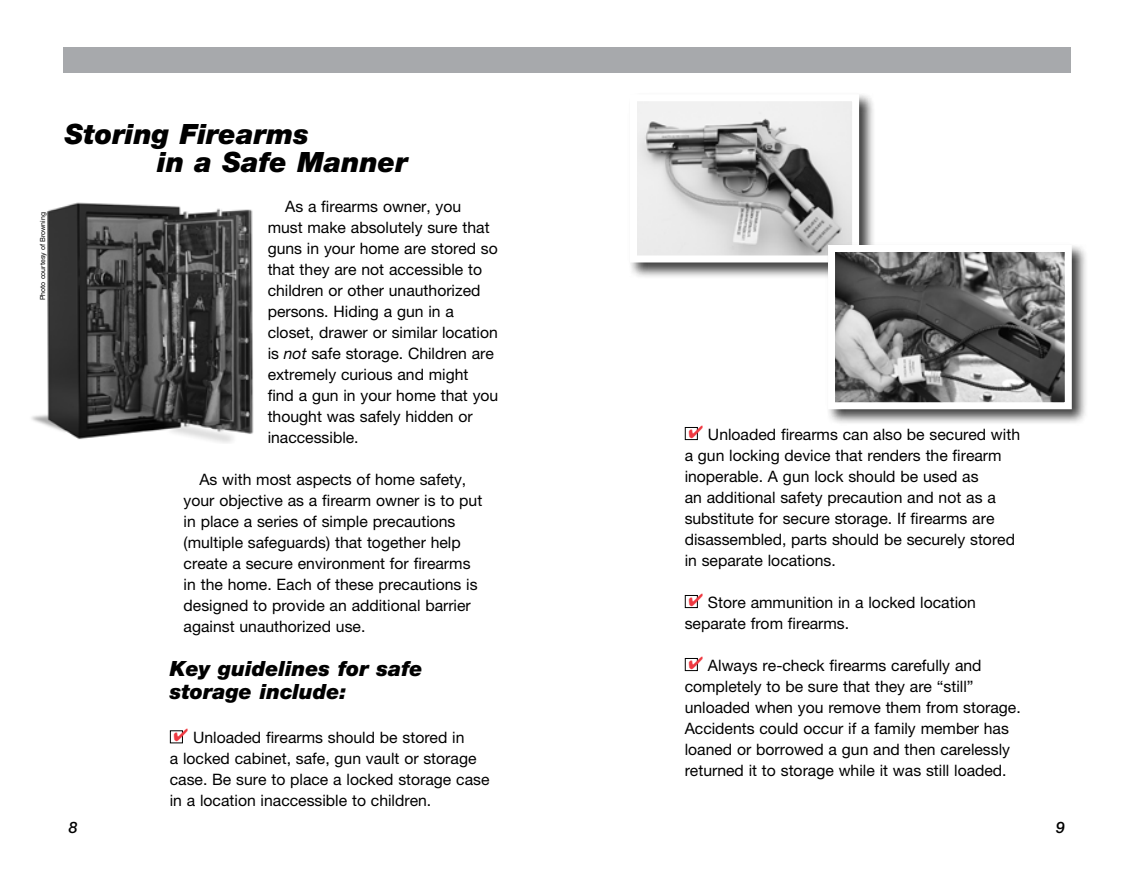
<style>
.page{position:relative;width:1134px;height:882px;background:#fff}
.page>*{position:absolute;margin:0;border:0;box-sizing:border-box;transform-origin:0 0}
.t1{font:italic 900 28px/28px "Helvetica Neue";color:#000}
.t2{font:italic 900 21px/22.8px "Helvetica Neue";color:#000}
.t3{font:15.75px/21px "Helvetica Neue";color:#000}
.t4{font:italic 500 15.75px "Helvetica Neue";color:#000}
.t5{font:7px "Helvetica Neue";color:#000}
.s1{font-style:italic}
.s2{color:#ef3a42}
</style>
<div class="page">
<div style="left:170px;top:731px;width:13px;height:12px;border:1px solid #000"></div>
<div style="left:63px;top:47px;width:1008px;height:25px;background:#a7a9ac"></div>
<div style="left:685px;top:427px;width:13px;height:13px;border:1px solid #000"></div>
<div style="left:685px;top:595px;width:13px;height:13px;border:1px solid #000"></div>
<div style="left:685px;top:658px;width:13px;height:13px;border:1px solid #000"></div>
<img style="left:31px;top:202px;width:223px;height:241px">
<div style="left:627px;top:92px;width:249px;height:187px;background:#000;opacity:.75"></div>
<img style="left:638px;top:102px;width:213px;height:152px">
<div style="left:630px;top:94px;width:229px;height:168px;border:7px solid #fff"></div>
<div style="left:825px;top:242px;width:263px;height:184px;background:#000;opacity:.75"></div>
<img style="left:836px;top:253px;width:228px;height:148px">
<div style="left:828px;top:245px;width:244px;height:164px;border:7px solid #fff"></div>
<p class="t5" style="left:39px;top:300px;width:89px;rotate:-90deg">Photo courtesy of Browning</p>
<h1 class="t1" style="left:157px;top:120px;width:252px;text-indent:-92px">Storing Firearms<br>in a Safe Manner</h1>
<p class="t3" style="left:268px;top:196px;width:232px;text-indent:17px">As a firearms owner, you must make absolutely sure that guns in your home are stored so that they are not accessible to children or other unauthorized persons. Hiding a gun in a closet, drawer or similar location is <span class="s1">not</span> safe storage. Children are extremely curious and might find a gun in your home that you thought was safely hidden or inaccessible.</p>
<p class="t3" style="left:184px;top:469px;width:300px;text-indent:16px">As with most aspects of home safety, your objective as a firearm owner is to put in place a series of simple precautions (multiple safeguards) that together help create a secure environment for firearms in the home. Each of these precautions is designed to provide an additional barrier against unauthorized use.</p>
<p class="t4" style="left:69px;top:818px;width:10px">8</p>
<h2 class="t2" style="left:170px;top:657px;width:255px">Key guidelines for safe storage include:</h2>
<p class="t3" style="left:170px;top:727px;width:321px"><span class="s2">✔</span> Unloaded firearms should be stored in<br>a locked cabinet, safe, gun vault or storage case. Be sure to place a locked storage case in a location inaccessible to children.</p>
<p class="t3" style="left:685px;top:423px;width:337px"><span class="s2">✔</span> Unloaded firearms can also be secured with a gun locking device that renders the firearm inoperable. A gun lock should be used as<br>an additional safety precaution and not as a substitute for secure storage. If firearms are disassembled, parts should be securely stored in separate locations.</p>
<p class="t3" style="left:685px;top:591px;width:293px"><span class="s2">✔</span> Store ammunition in a locked location separate from firearms.</p>
<p class="t3" style="left:685px;top:654px;width:338px"><span class="s2">✔</span> Always re-check firearms carefully and completely to be sure that they are “still” unloaded when you remove them from storage.<br>Accidents could occur if a family member has loaned or borrowed a gun and then carelessly returned it to storage while it was still loaded.</p>
<p class="t4" style="left:1056px;top:818px;width:10px">9</p>
</div>
